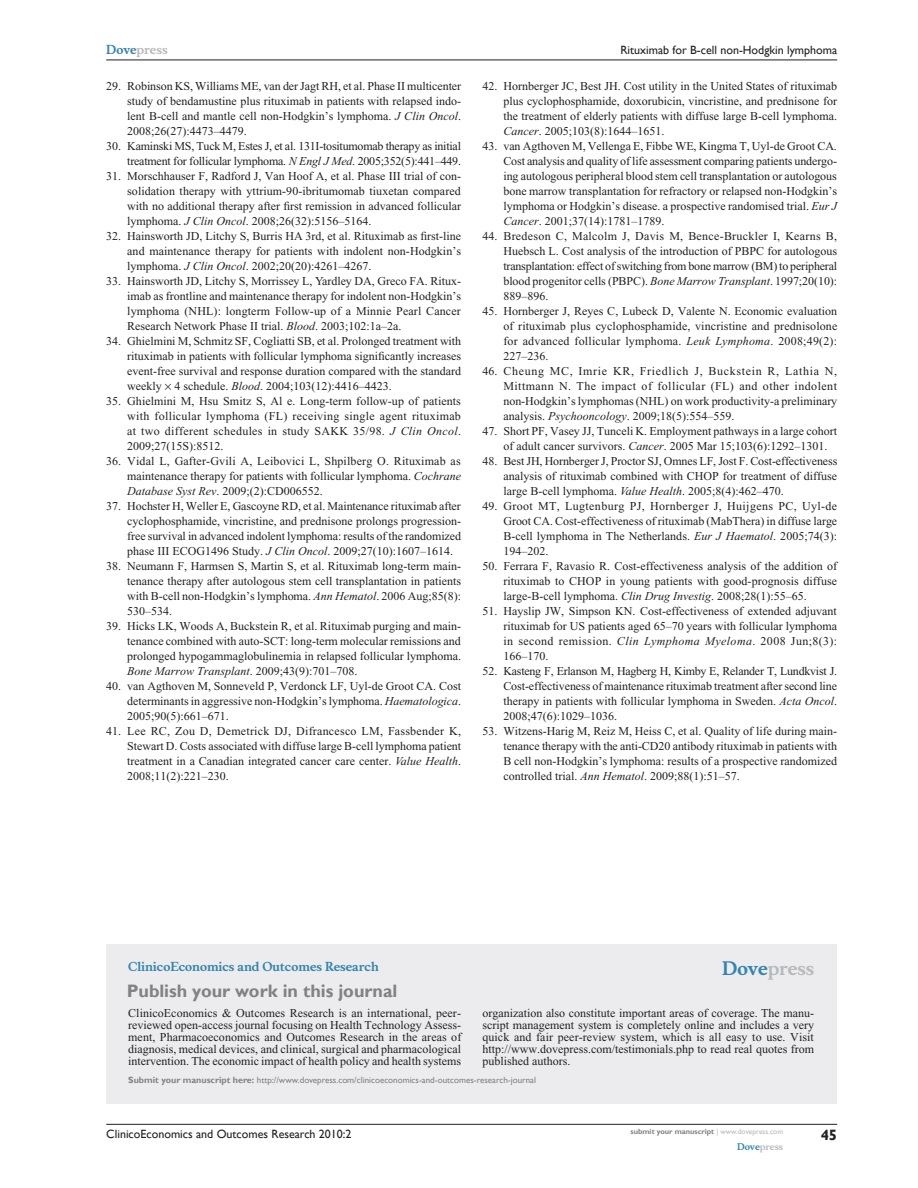
<style>
.page{position:relative;width:918px;height:1188px;background:#fff}
.page>*{position:absolute;margin:0;border:0;box-sizing:border-box;transform-origin:0 0}
.t1{font:700 18px "Gill Sans";color:#808285}
.t2{font:700 18px "Musee";color:#b8b9bc}
.t3{font:700 15px "Gill Sans";color:#231f20}
.t4{font:12px/15px "Times New Roman";color:#231f20;text-align:justify}
.t5{font:12px/15px "Times New Roman";letter-spacing:-.02em;color:#231f20;text-align:right}
.t6{font:12px "Gill Sans";color:#231f20}
.t7{font:700 12px "Musee";color:#3485ae}
.t8{font:700 12px "Musee";color:#b8b9bc}
.t9{font:9px "Gill Sans";color:#808285}
.t10{font:700 9px "Musee";color:#b8b9bc}
.t11{font:700 7.5px "Gill Sans";color:#808285}
.s1{color:#3485ae}
.s2{font-style:italic}
.s3{font-weight:700}
.s4{font-weight:400;color:#b8b9bc}
</style>
<div class="page">
<div style="left:106px;top:944px;width:731px;height:159px;background:#ececee"></div>
<hr style="left:106px;top:1124px;width:731px;height:1px;background:#231f20">
<hr style="left:106px;top:60px;width:731px;height:1px;background:#231f20">
<p class="t8" style="left:106px;top:43px;width:63px"><span class="s1">Dove</span>press</p>
<p class="t6" style="left:620px;top:43px;width:218px">Rituximab for B-cell non-Hodgkin lymphoma</p>
<p class="t4" style="left:127px;top:79px;width:335px;text-indent:-21px">29. Robinson KS, Williams ME, van der Jagt RH, et al. Phase II multicenter study of bendamustine plus rituximab in patients with relapsed indo&shy;lent B-cell and mantle cell non-Hodgkin’s lymphoma. <span class="s2">J Clin Oncol</span>.<br>2008;26(27):4473–4479.</p>
<p class="t5" style="left:106px;top:139px;width:356px">30. Kaminski MS, Tuck M, Estes J, et al. 131I-tositumomab therapy as initial treatment for follicular lymphoma. <span class="s2">N Engl J Med</span>. 2005;352(5):441–449.</p>
<p class="t4" style="left:127px;top:169px;width:335px;text-indent:-21px">31. Morschhauser F, Radford J, Van Hoof A, et al. Phase III trial of con&shy;solidation therapy with yttrium-90-ibritumomab tiuxetan compared with no additional therapy after first remission in advanced follicular lymphoma. <span class="s2">J Clin Oncol</span>. 2008;26(32):5156–5164.</p>
<p class="t4" style="left:127px;top:229px;width:335px;text-indent:-21px">32. Hainsworth JD, Litchy S, Burris HA 3rd, et al. Rituximab as first-line and maintenance therapy for patients with indolent non-Hodgkin’s lymphoma. <span class="s2">J Clin Oncol</span>. 2002;20(20):4261–4267.</p>
<p class="t4" style="left:127px;top:274px;width:335px;text-indent:-21px">33. Hainsworth JD, Litchy S, Morrissey L, Yardley DA, Greco FA. Ritux&shy;imab as frontline and maintenance therapy for indolent non-Hodgkin’s lymphoma (NHL): longterm Follow-up of a Minnie Pearl Cancer Research Network Phase II trial. <span class="s2">Blood</span>. 2003;102:1a–2a.</p>
<p class="t4" style="left:127px;top:334px;width:335px;text-indent:-21px">34. Ghielmini M, Schmitz SF, Cogliatti SB, et al. Prolonged treatment with rituximab in patients with follicular lymphoma significantly increases event-free survival and response duration compared with the standard weekly 4 schedule. <span class="s2">Blood</span>. 2004;103(12):4416–4423.</p>
<p class="t4" style="left:127px;top:394px;width:335px;text-indent:-21px">35. Ghielmini M, Hsu Smitz S, Al e. Long-term follow-up of patients with follicular lymphoma (FL) receiving single agent rituximab at two different schedules in study SAKK 35/98. <span class="s2">J Clin Oncol</span>.<br>2009;27(15S):8512.</p>
<p class="t4" style="left:127px;top:454px;width:335px;text-indent:-21px">36. Vidal L, Gafter-Gvili A, Leibovici L, Shpilberg O. Rituximab as maintenance therapy for patients with follicular lymphoma. <span class="s2">Cochrane Database Syst Rev</span>. 2009;(2):CD006552.</p>
<p class="t4" style="left:127px;top:499px;width:335px;text-indent:-21px">37. Hochster H, Weller E, Gascoyne RD, et al. Maintenance rituximab after cyclophosphamide, vincristine, and prednisone prolongs progression&shy;free survival in advanced indolent lymphoma: results of the randomized phase III ECOG1496 Study. <span class="s2">J Clin Oncol</span>. 2009;27(10):1607–1614.</p>
<p class="t4" style="left:127px;top:559px;width:335px;text-indent:-21px">38. Neumann F, Harmsen S, Martin S, et al. Rituximab long-term main&shy;tenance therapy after autologous stem cell transplantation in patients with B-cell non-Hodgkin’s lymphoma. <span class="s2">Ann Hematol</span>. 2006 Aug;85(8):<br>530–534.</p>
<p class="t4" style="left:127px;top:619px;width:335px;text-indent:-21px">39. Hicks LK, Woods A, Buckstein R, et al. Rituximab purging and main&shy;tenance combined with auto-SCT: long-term molecular remissions and prolonged hypogammaglobulinemia in relapsed follicular lymphoma.<br><span class="s2">Bone Marrow Transplant</span>. 2009;43(9):701–708.</p>
<p class="t4" style="left:127px;top:679px;width:335px;text-indent:-21px">40. van Agthoven M, Sonneveld P, Verdonck LF, Uyl-de Groot CA. Cost determinants in aggressive non-Hodgkin’s lymphoma. <span class="s2">Haematologica</span>.<br>2005;90(5):661–671.</p>
<p class="t4" style="left:127px;top:724px;width:336px;text-indent:-21px">41. Lee RC, Zou D, Demetrick DJ, Difrancesco LM, Fassbender K, Stewart D. Costs associated with diffuse large B-cell lymphoma patient treatment in a Canadian integrated cancer care center. <span class="s2">Value Health</span>.<br>2008;11(2):221–230.</p>
<p class="t4" style="left:503px;top:79px;width:335px;text-indent:-21px">42. Hornberger JC, Best JH. Cost utility in the United States of rituximab plus cyclophosphamide, doxorubicin, vincristine, and prednisone for the treatment of elderly patients with diffuse large B-cell lymphoma.<br><span class="s2">Cancer</span>. 2005;103(8):1644–1651.</p>
<p class="t4" style="left:503px;top:139px;width:335px;text-indent:-21px">43. van Agthoven M, Vellenga E, Fibbe WE, Kingma T, Uyl-de Groot CA.<br>Cost analysis and quality of life assessment comparing patients undergo&shy;ing autologous peripheral blood stem cell transplantation or autologous bone marrow transplantation for refractory or relapsed non-Hodgkin’s lymphoma or Hodgkin’s disease. a prospective randomised trial. <span class="s2">Eur J Cancer</span>. 2001;37(14):1781–1789.</p>
<p class="t4" style="left:503px;top:229px;width:335px;text-indent:-21px">44. Bredeson C, Malcolm J, Davis M, Bence-Bruckler I, Kearns B, Huebsch L. Cost analysis of the introduction of PBPC for autologous transplantation: effect of switching from bone marrow (BM) to peripheral blood progenitor cells (PBPC). <span class="s2">Bone Marrow Transplant</span>. 1997;20(10):<br>889–896.</p>
<p class="t4" style="left:503px;top:304px;width:336px;text-indent:-21px">45. Hornberger J, Reyes C, Lubeck D, Valente N. Economic evaluation of rituximab plus cyclophosphamide, vincristine and prednisolone for advanced follicular lymphoma. <span class="s2">Leuk Lymphoma</span>. 2008;49(2):<br>227–236.</p>
<p class="t4" style="left:503px;top:364px;width:335px;text-indent:-21px">46. Cheung MC, Imrie KR, Friedlich J, Buckstein R, Lathia N, Mittmann N. The impact of follicular (FL) and other indolent non-Hodgkin’s lymphomas (NHL) on work productivity-a preliminary analysis. <span class="s2">Psychooncology</span>. 2009;18(5):554–559.</p>
<p class="t4" style="left:503px;top:424px;width:335px;text-indent:-21px">47. Short PF, Vasey JJ, Tunceli K. Employment pathways in a large cohort of adult cancer survivors. <span class="s2">Cancer</span>. 2005 Mar 15;103(6):1292–1301.</p>
<p class="t4" style="left:503px;top:454px;width:336px;text-indent:-21px">48. Best JH, Hornberger J, Proctor SJ, Omnes LF, Jost F. Cost-effectiveness analysis of rituximab combined with CHOP for treatment of diffuse large B-cell lymphoma. <span class="s2">Value Health</span>. 2005;8(4):462–470.</p>
<p class="t4" style="left:503px;top:499px;width:335px;text-indent:-21px">49. Groot MT, Lugtenburg PJ, Hornberger J, Huijgens PC, Uyl-de Groot CA. Cost-effectiveness of rituximab (MabThera) in diffuse large B-cell lymphoma in The Netherlands. <span class="s2">Eur J Haematol</span>. 2005;74(3):<br>194–202.</p>
<p class="t4" style="left:503px;top:559px;width:335px;text-indent:-21px">50. Ferrara F, Ravasio R. Cost-effectiveness analysis of the addition of rituximab to CHOP in young patients with good-prognosis diffuse large-B-cell lymphoma. <span class="s2">Clin Drug Investig</span>. 2008;28(1):55–65.</p>
<p class="t4" style="left:503px;top:604px;width:335px;text-indent:-21px">51. Hayslip JW, Simpson KN. Cost-effectiveness of extended adjuvant rituximab for US patients aged 65–70 years with follicular lymphoma in second remission. <span class="s2">Clin Lymphoma Myeloma</span>. 2008 Jun;8(3):<br>166–170.</p>
<p class="t4" style="left:503px;top:664px;width:335px;text-indent:-21px">52. Kasteng F, Erlanson M, Hagberg H, Kimby E, Relander T, Lundkvist J.<br>Cost-effectiveness of maintenance rituximab treatment after second line therapy in patients with follicular lymphoma in Sweden. <span class="s2">Acta Oncol</span>.<br>2008;47(6):1029–1036.</p>
<p class="t4" style="left:503px;top:724px;width:335px;text-indent:-21px">53. Witzens-Harig M, Reiz M, Heiss C, et al. Quality of life during main&shy;tenance therapy with the anti-CD20 antibody rituximab in patients with B cell non-Hodgkin’s lymphoma: results of a prospective randomized controlled trial. <span class="s2">Ann Hematol</span>. 2009;88(1):51–57.</p>
<p class="t7" style="left:128px;top:959px;width:252px">ClinicoEconomics and Outcomes Research</p>
<h1 class="t1" style="left:127px;top:980px;width:272px">Publish your work in this journal</h1>
<h1 class="t2" style="left:722px;top:958px;width:94px"><span class="s1">Dove</span>press</h1>
<p class="t4" style="left:128px;top:1007px;width:335px;line-height:12px">ClinicoEconomics &amp; Outcomes Research is an international, peer&shy;reviewed open-access journal focusing on Health Technology Assess&shy;ment, Pharmacoeconomics and Outcomes Research in the areas of diagnosis, medical devices, and clinical, surgical and pharmacological intervention. The economic impact of health policy and health systems</p>
<p class="t4" style="left:482px;top:1007px;width:333px;line-height:12px">organization also constitute important areas of coverage. The manu&shy;script management system is completely online and includes a very quick and fair peer-review system, which is all easy to use. Visit http://www.dovepress.com/testimonials.php to read real quotes from published authors.</p>
<p class="t9" style="left:128px;top:1075px;width:409px"><span class="s3">Submit your manuscript here:</span> http://www.dovepress.com/clinicoeconomics-and-outcomes-research-journal</p>
<p class="t6" style="left:106px;top:1127px;width:247px">ClinicoEconomics and Outcomes Research 2010:2</p>
<p class="t11" style="left:631px;top:1127px;width:154px">submit your manuscript <span class="s4">| www.dovepress.com</span></p>
<p class="t10" style="left:737px;top:1141px;width:48px"><span class="s1">Dove</span>press</p>
<p class="t3" style="left:821px;top:1126px;width:18px">45</p>
</div>
